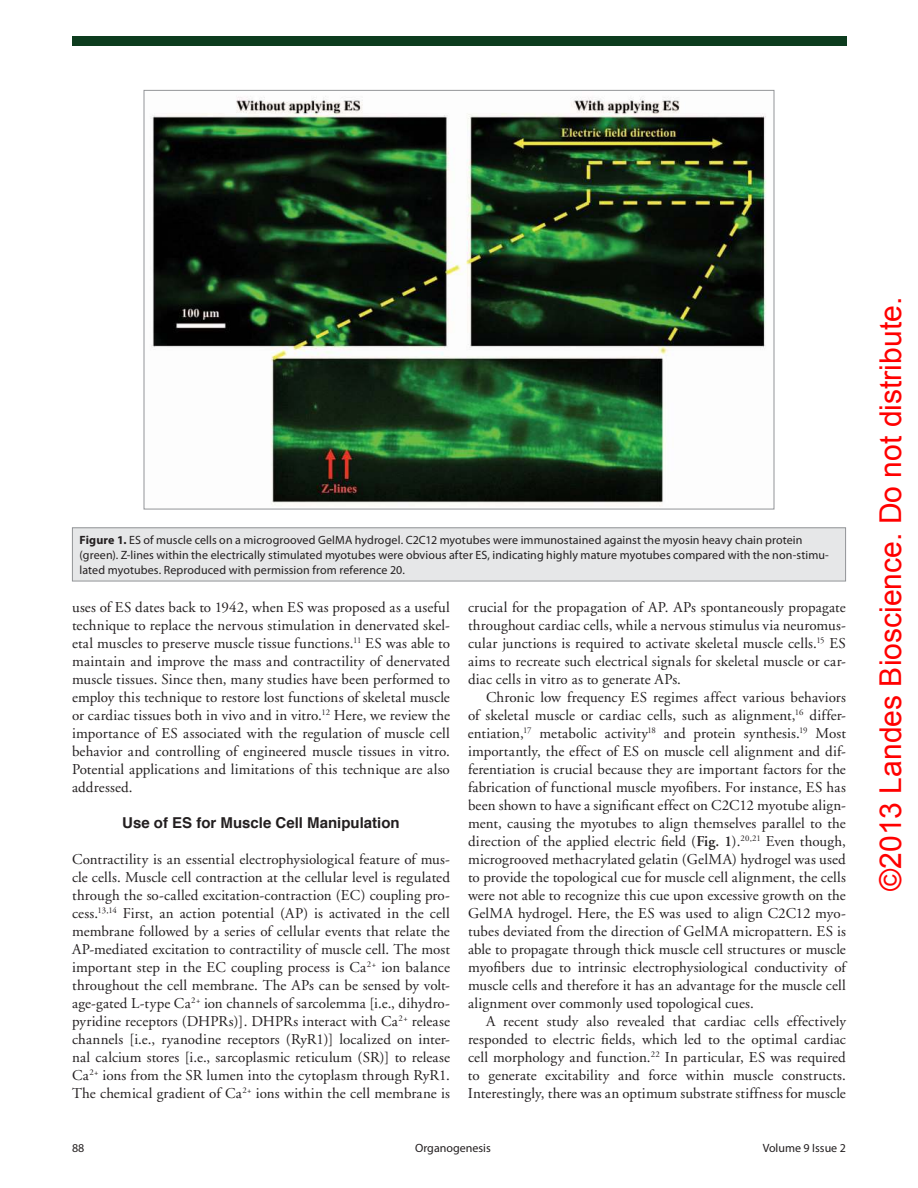
<style>
.page{position:relative;width:918px;height:1188px;background:#fff}
.page>*{position:absolute;margin:0;border:0;box-sizing:border-box;transform-origin:0 0}
.t1{font:30.15px "Arial";color:#f00}
.t2{font:15px/18px "Adobe Garamond";letter-spacing:.01em;color:#231f20;text-align:justify}
.t3{font:700 15px "Helvetica";color:#231f20}
.t4{font:12px/15px "Myriad Pro";letter-spacing:.005em;color:#231f20}
.s1{font-weight:700}
.s2{font-weight:600}
</style>
<div class="page">
<div style="left:72px;top:36px;width:774px;height:10px;background:#0d3c1e"></div>
<img style="left:150px;top:96px;width:616px;height:410px">
<div style="left:72px;top:528px;width:774px;height:53px;background:#e6e7e8"></div>
<div style="left:72px;top:527px;width:774px;height:54px;border:1px solid #939598"></div>
<p class="t4" style="left:80px;top:533px;width:751px"><span class="s1">Figure 1.</span> eS of muscle cells on a microgrooved GelMA hydrogel. C2C12 myotubes were immunostained against the myosin heavy chain protein (green). Z-lines within the electrically stimulated myotubes were obvious after eS, indicating highly mature myotubes compared with the non-stimu&shy;lated myotubes. reproduced with permission from reference 20.</p>
<p class="t2" style="left:72px;top:600px;width:379px">uses of ES dates back to 1942, when ES was proposed as a useful technique to replace the nervous stimulation in denervated skel&shy;etal muscles to preserve muscle tissue functions.<sup>11</sup> ES was able to maintain and improve the mass and contractility of denervated muscle tissues. Since then, many studies have been performed to employ this technique to restore lost functions of skeletal muscle or cardiac tissues both in vivo and in vitro.<sup>12</sup> Here, we review the importance of ES associated with the regulation of muscle cell behavior and controlling of engineered muscle tissues in vitro.<br>Potential applications and limitations of this technique are also addressed.</p>
<p class="t3" style="left:122px;top:817px;width:279px">Use of ES for Muscle Cell Manipulation</p>
<p class="t2" style="left:72px;top:852px;width:380px">Contractility is an essential electrophysiological feature of mus&shy;cle cells. Muscle cell contraction at the cellular level is regulated through the so-called excitation-contraction (EC) coupling pro&shy;cess.<sup>13,14</sup> First, an action potential (AP) is activated in the cell membrane followed by a series of cellular events that relate the AP-mediated excitation to contractility of muscle cell. The most important step in the EC coupling process is Ca<sup>2+</sup> ion balance throughout the cell membrane. The APs can be sensed by volt&shy;age-gated L-type Ca<sup>2+</sup> ion channels of sarcolemma [i.e., dihydro&shy;pyridine receptors (DHPRs)]. DHPRs interact with Ca<sup>2+</sup> release channels [i.e., ryanodine receptors (RyR1)] localized on inter&shy;nal calcium stores [i.e., sarcoplasmic reticulum (SR)] to release Ca<sup>2+</sup> ions from the SR lumen into the cytoplasm through RyR1.<br>The chemical gradient of Ca<sup>2+</sup> ions within the cell membrane is</p>
<p class="t2" style="left:468px;top:600px;width:379px">crucial for the propagation of AP. APs spontaneously propagate throughout cardiac cells, while a nervous stimulus via neuromus&shy;cular junctions is required to activate skeletal muscle cells.<sup>15</sup> ES aims to recreate such electrical signals for skeletal muscle or car&shy;diac cells in vitro as to generate APs.</p>
<p class="t2" style="left:468px;top:690px;width:379px;text-indent:18px">Chronic low frequency ES regimes affect various behaviors of skeletal muscle or cardiac cells, such as alignment,<sup>16</sup> differ&shy;entiation,<sup>17</sup> metabolic activity<sup>18</sup> and protein synthesis.<sup>19</sup> Most importantly, the effect of ES on muscle cell alignment and dif&shy;ferentiation is crucial because they are important factors for the fabrication of functional muscle myofibers. For instance, ES has been shown to have a significant effect on C2C12 myotube align&shy;ment, causing the myotubes to align themselves parallel to the direction of the applied electric field (<span class="s2">Fig. 1</span>).<sup>20,21</sup> Even though, microgrooved methacrylated gelatin (GelMA) hydrogel was used to provide the topological cue for muscle cell alignment, the cells were not able to recognize this cue upon excessive growth on the GelMA hydrogel. Here, the ES was used to align C2C12 myo&shy;tubes deviated from the direction of GelMA micropattern. ES is able to propagate through thick muscle cell structures or muscle myofibers due to intrinsic electrophysiological conductivity of muscle cells and therefore it has an advantage for the muscle cell alignment over commonly used topological cues.</p>
<p class="t2" style="left:468px;top:1014px;width:380px;text-indent:18px">A recent study also revealed that cardiac cells effectively responded to electric fields, which led to the optimal cardiac cell morphology and function.<sup>22</sup> In particular, ES was required to generate excitability and force within muscle constructs.<br>Interestingly, there was an optimum substrate stiffness for muscle</p>
<p class="t4" style="left:72px;top:1141px;width:14px">88</p>
<p class="t4" style="left:415px;top:1141px;width:77px">Organogenesis</p>
<p class="t4" style="left:763px;top:1141px;width:85px">volume 9 issue 2</p>
<h1 class="t1" style="left:873px;top:891px;width:595px;rotate:-90deg">©2013 Landes Bioscience. Do not distribute.</h1>
</div>
